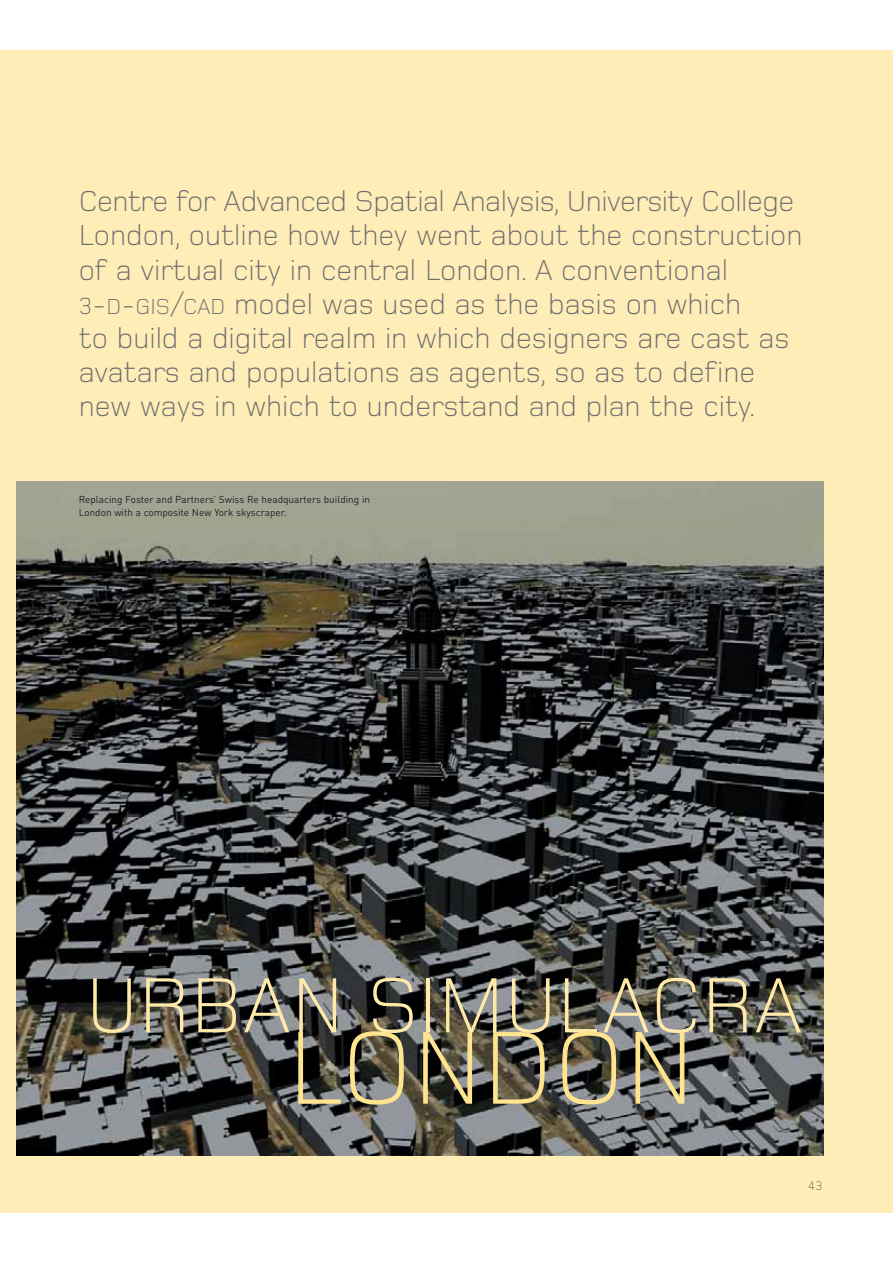
<style>
.page{position:relative;width:893px;height:1263px;background:#fff}
.page>*{position:absolute;margin:0;border:0;box-sizing:border-box;transform-origin:0 0}
.t1{font:300 107.55px "Foundry Monoline";color:#ffe48f}
.t2{font:300 81px "Foundry Monoline";color:#ffeaaa}
.t3{font:300 29.85px/34.2px "Foundry Monoline";color:#6d6e70}
.t4{font:300 12.75px "Foundry Gridnik";color:#231f20}
.t5{font:9.9px/13.5px "DIN";color:#231f20}
.s1{font-size:24.15px}
.s2{font-size:22.35px}
</style>
<div class="page">
<div style="left:0;top:50px;width:892px;height:1163px;background:#ffedb7"></div>
<img style="left:17px;top:481px;width:807px;height:674px">
<p class="t3" style="left:79px;top:187px;width:725px">Centre for Advanced Spatial Analysis, University College London, outline how they went about the construction of a virtual city in central London. A conventional <span class="s1">3</span>-<span class="s2">D</span>-<span class="s2">GIS</span>/<span class="s2">CAD</span> model was used as the basis on which<br>to build a digital realm in which designers are cast as avatars and populations as agents, so as to define new ways in which to understand and plan the city.</p>
<p class="t5" style="left:79px;top:494px;width:293px">Replacing Foster and Partners’ Swiss Re headquarters building in<br>London with a composite New York skyscraper.</p>
<h2 class="t2" style="left:86px;top:976px;width:718px">URBAN SIMULACRA</h2>
<h1 class="t1" style="left:288px;top:1029px;width:409px">LONDON</h1>
<p class="t4" style="left:808px;top:1179px;width:16px">43</p>
</div>
